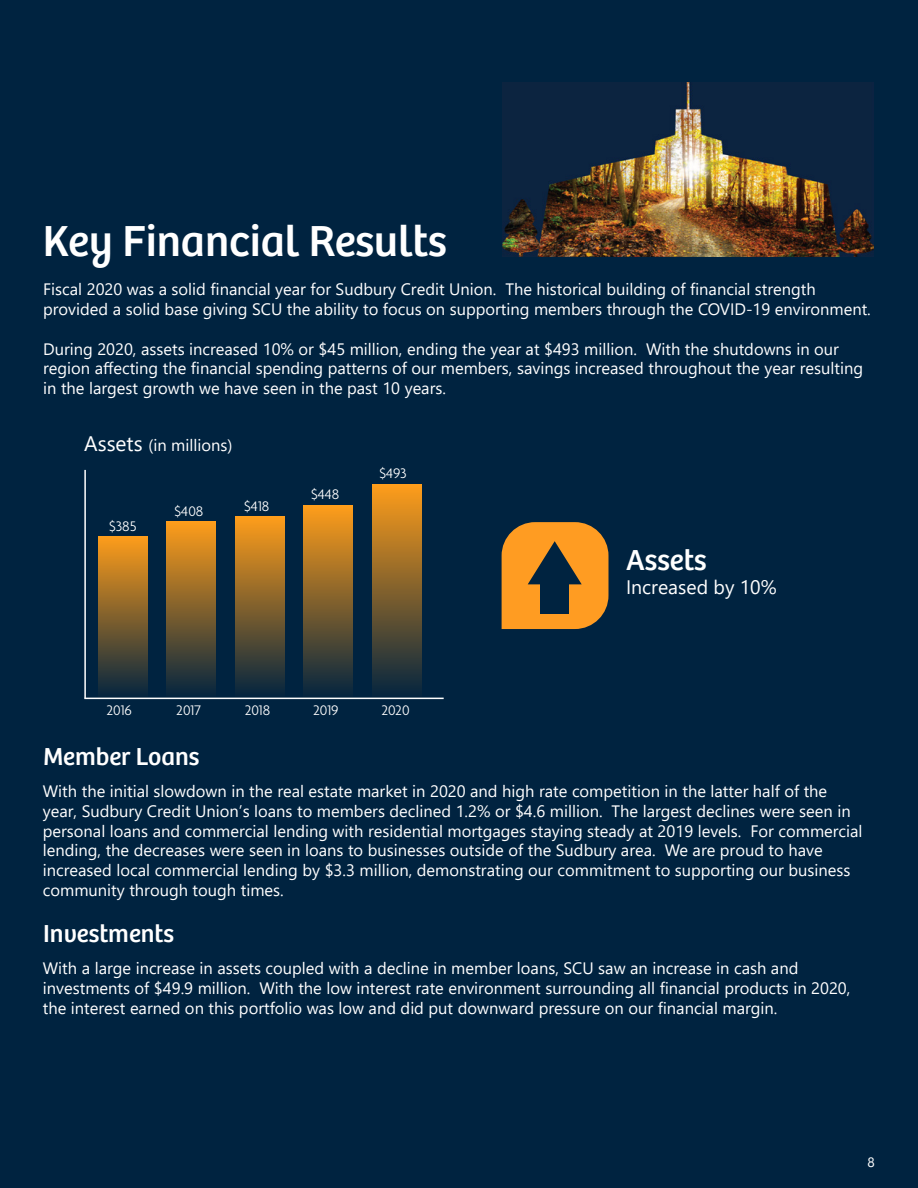
<style>
.page{position:relative;width:918px;height:1188px;background:#002340}
.page>*{position:absolute;margin:0;border:0;box-sizing:border-box;transform-origin:0 0}
.t1{font:45px "Bree";color:#fff}
.t2{font:30px "Bree";color:#fff}
.t3{font:25.5px "Bree";color:#fff}
.t4{font:19.5px "Segoe UI";color:#fff}
.t5{font:16.5px/19.8px "Segoe UI";color:#fff}
.t6{font:300 15px "Agenda";color:#fff}
.t7{font:13.5px "Segoe UI";color:#fff}
.s1{font-size:21px}
</style>
<div class="page">
<svg style="left:502px;top:522px;width:107px;height:107px"></svg>
<hr style="left:84px;top:470px;width:2px;height:228px;background:#fff">
<hr style="left:84px;top:698px;width:360px;height:1px;background:#fff">
<div style="left:98px;top:536px;width:50px;height:162px;background:linear-gradient(to bottom,#fe9d1b,#06253f)"></div>
<div style="left:167px;top:522px;width:49px;height:175px;background:linear-gradient(to bottom,#fd9d1b,#04243f)"></div>
<div style="left:235px;top:516px;width:49px;height:181px;background:linear-gradient(to bottom,#ff9d1b,#04243f)"></div>
<div style="left:304px;top:506px;width:49px;height:192px;background:linear-gradient(to bottom,#fe9d1b,#05253f)"></div>
<div style="left:372px;top:484px;width:49px;height:214px;background:linear-gradient(to bottom,#ff9d1b,#05253f)"></div>
<img style="left:503px;top:83px;width:370px;height:173px">
<p class="t1" style="left:43px;top:215px;width:406px">Key Financial Results</p>
<p class="t5" style="left:43px;top:278px;width:829px">Fiscal 2020 was a solid financial year for Sudbury Credit Union. The historical building of financial strength provided a solid base giving SCU the ability to focus on supporting members through the COVID-19 environment.</p>
<p class="t5" style="left:43px;top:337px;width:821px">During 2020, assets increased 10% or $45 million, ending the year at $493 million. With the shutdowns in our region affecting the financial spending patterns of our members, savings increased throughout the year resulting in the largest growth we have seen in the past 10 years.</p>
<p class="t5" style="left:84px;top:434px;width:150px"><span class="s1">Assets</span> (in millions)</p>
<p class="t6" style="left:109px;top:518px;width:29px">$385</p>
<p class="t6" style="left:175px;top:503px;width:30px">$408</p>
<p class="t6" style="left:244px;top:498px;width:27px">$418</p>
<p class="t6" style="left:311px;top:486px;width:30px">$448</p>
<p class="t6" style="left:379px;top:465px;width:29px">$493</p>
<p class="t6" style="left:106px;top:702px;width:27px">2016</p>
<p class="t6" style="left:176px;top:702px;width:26px">2017</p>
<p class="t6" style="left:245px;top:702px;width:27px">2018</p>
<p class="t6" style="left:313px;top:702px;width:27px">2019</p>
<p class="t6" style="left:381px;top:702px;width:30px">2020</p>
<p class="t3" style="left:43px;top:742px;width:158px">Member Loans</p>
<p class="t2" style="left:626px;top:543px;width:82px">Assets</p>
<p class="t4" style="left:626px;top:568px;width:152px">Increased by 10%</p>
<p class="t5" style="left:43px;top:780px;width:821px">With the initial slowdown in the real estate market in 2020 and high rate competition in the latter half of the year, Sudbury Credit Union’s loans to members declined 1.2% or $4.6 million. The largest declines were seen in personal loans and commercial lending with residential mortgages staying steady at 2019 levels. For commercial lending, the decreases were seen in loans to businesses outside of the Sudbury area. We are proud to have increased local commercial lending by $3.3 million, demonstrating our commitment to supporting our business community through tough times.</p>
<p class="t3" style="left:43px;top:919px;width:132px">Investments</p>
<p class="t5" style="left:43px;top:957px;width:809px">With a large increase in assets coupled with a decline in member loans, SCU saw an increase in cash and investments of $49.9 million. With the low interest rate environment surrounding all financial products in 2020, the interest earned on this portfolio was low and did put downward pressure on our financial margin.</p>
<p class="t7" style="left:868px;top:1149px;width:9px">8</p>
</div>
